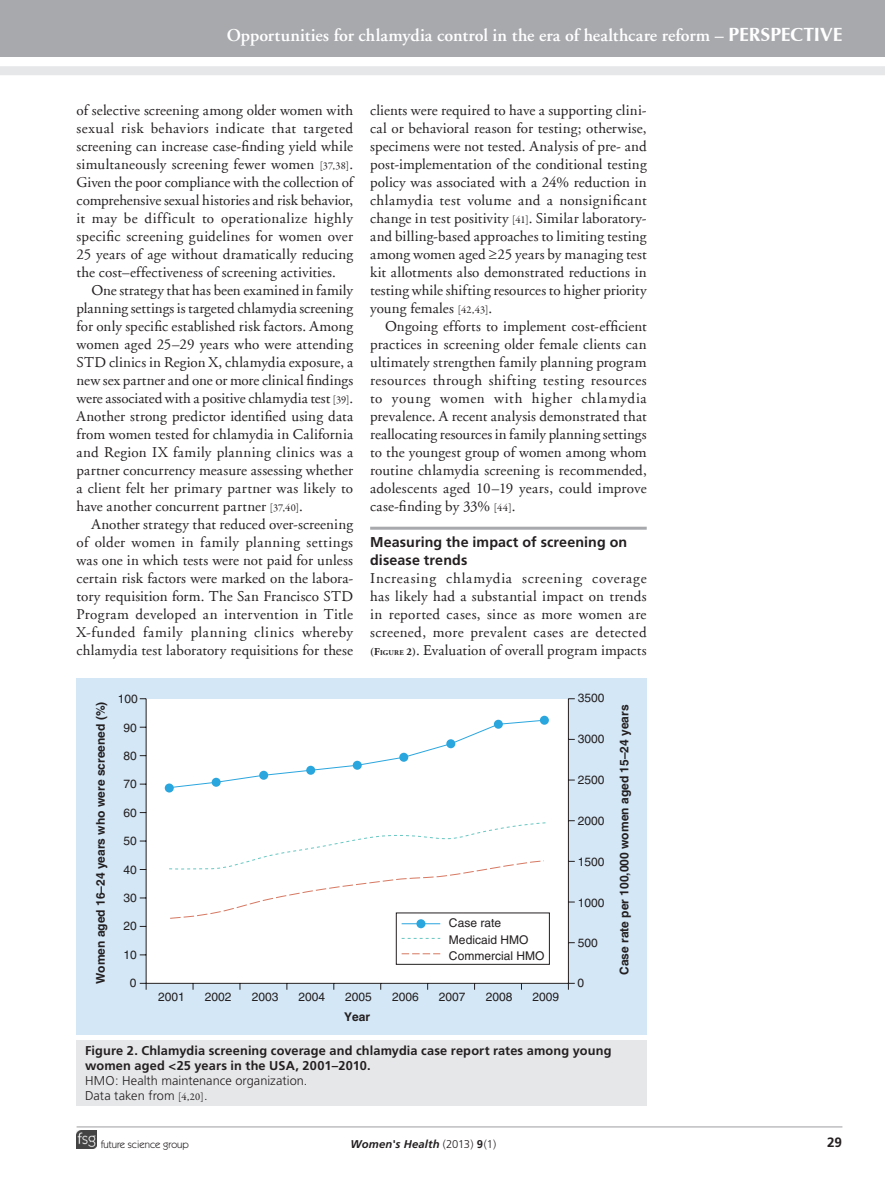
<style>
.page{position:relative;width:885px;height:1191px;background:#fff}
.page>*{position:absolute;margin:0;border:0;box-sizing:border-box;transform-origin:0 0}
.t1{font:600 18px "Adobe Garamond";color:#fff}
.bodyindent{font:15px/18px "Adobe Garamond";letter-spacing:.01em;color:#231f20;text-align:justify}
.bodyfirst{font:15px/18px "Adobe Garamond";letter-spacing:.01em;color:#231f20;text-align:justify}
.crosshead1{font:700 14.25px/18px "Frutiger";letter-spacing:.01em;color:#231f20}
.t2{font:700 13.5px "Frutiger";color:#231f20}
.figurecaption{font:700 12.75px/15px "Frutiger";letter-spacing:.01em;color:#231f20}
.t3{font:12px "Helvetica LT Std";color:#231f20}
.t4{font:700 12px "Helvetica LT Std";color:#231f20}
.t5{font:italic 700 11.25px "Frutiger";letter-spacing:.015em;color:#231f20}
.t6{font:10.5px "Itc Kabel";color:#231f20}
.s1{font-family:"Iris UPC Bold";font-weight:400;font-size:30px}
.s2{font-family:"Garamond Premr Pro";font-size:10.5px}
.s3{font-weight:700;font-size:10.5px}
.s4{font-weight:700;font-size:7.35px}
.s5{font-weight:300}
.s6{font-family:"Garamond Premr Pro";font-weight:400;font-size:10.5px}
.s7{font-weight:300;font-style:normal}
.s8{font-style:normal}
</style>
<div class="page">
<hr style="left:77px;top:1126px;width:765px;height:1px;background:#a8a9ad">
<div style="left:0;top:0;width:884px;height:57px;background:#a8a9ad"></div>
<div style="left:0;top:66px;width:884px;height:9px;background:#e6e7e9"></div>
<img style="left:77px;top:1130px;width:19px;height:18px">
<hr style="left:370px;top:527px;width:276px;height:3px;background:#a8a9ad">
<div style="left:77px;top:677px;width:569px;height:357px;background:#d4e7f6"></div>
<div style="left:146px;top:698px;width:422px;height:285px;background:#fff"></div>
<hr style="left:146px;top:983px;width:422px;height:1px;background:#231f20">
<hr style="left:146px;top:698px;width:1px;height:285px;background:#231f20">
<hr style="left:568px;top:698px;width:1px;height:285px;background:#231f20">
<svg style="left:140px;top:983px;width:7px;height:6px"></svg>
<div style="left:165px;top:783px;width:9px;height:9px;background:#2aa6de;border-radius:50%"></div>
<div style="left:416px;top:919px;width:9px;height:9px;background:#2aa6de;border-radius:50%"></div>
<svg style="left:540px;top:715px;width:9px;height:9px"></svg>
<svg style="left:167px;top:719px;width:378px;height:69px"></svg>
<svg style="left:169px;top:822px;width:377px;height:97px"></svg>
<hr style="left:401px;top:923px;width:39px;height:1px;background:#2aa6de">
<svg style="left:401px;top:938px;width:39px;height:1px"></svg>
<svg style="left:401px;top:953px;width:39px;height:1px"></svg>
<div style="left:77px;top:1040px;width:569px;height:66px;background:#e6e7e9"></div>
<p class="t1" style="left:227px;top:26px;width:617px">Opportunities for chlamydia control in the era of healthcare reform – <span class="s1">PERSPECTIVE</span></p>
<p class="bodyfirst" style="left:77px;top:101px;width:278px">of selective screening among older women with sexual risk behaviors indicate that targeted screening can increase case-finding yield while simultaneously screening fewer women <span class="s2">[37,38]</span>.<br>Given the poor compliance with the collection of comprehensive sexual histories and risk behavior, it may be difficult to operationalize highly specific screening guidelines for women over 25 years of age without dramatically reducing the cost–effectiveness of screening activities.</p>
<p class="bodyindent" style="left:77px;top:281px;width:278px;text-indent:15px">One strategy that has been examined in family planning settings is targeted chlamydia screening for only specific established risk factors. Among women aged 25–29 years who were attending STD clinics in Region X, chlamydia exposure, a new sex partner and one or more clinical findings were associated with a positive chlamydia test <span class="s2">[39]</span>.<br>Another strong predictor identified using data from women tested for chlamydia in California and Region IX family planning clinics was a partner concurrency measure assessing whether a client felt her primary partner was likely to have another concurrent partner <span class="s2">[37,40]</span>.</p>
<p class="bodyindent" style="left:77px;top:515px;width:278px;text-indent:15px">Another strategy that reduced over-screening of older women in family planning settings was one in which tests were not paid for unless certain risk factors were marked on the labora&shy;tory requisition form. The San Francisco STD Program developed an intervention in Title X-funded family planning clinics whereby chlamydia test laboratory requisitions for these</p>
<p class="bodyindent" style="left:370px;top:101px;width:278px">clients were required to have a supporting clini&shy;cal or behavioral reason for testing; otherwise, specimens were not tested. Analysis of pre- and post-implementation of the conditional testing policy was associated with a 24% reduction in chlamydia test volume and a nonsignificant change in test positivity <span class="s2">[41]</span>. Similar laboratory&shy;and billing-based approaches to limiting testing among women aged ≥25 years by managing test kit allotments also demonstrated reductions in testing while shifting resources to higher priority young females <span class="s2">[42,43]</span>.</p>
<p class="bodyindent" style="left:370px;top:317px;width:278px;text-indent:15px">Ongoing efforts to implement cost-efficient practices in screening older female clients can ultimately strengthen family planning program resources through shifting testing resources to young women with higher chlamydia prevalence. A recent analysis demonstrated that reallocating resources in family planning settings to the youngest group of women among whom routine chlamydia screening is recommended, adolescents aged 10–19 years, could improve case-finding by 33% <span class="s2">[44]</span>.</p>
<p class="crosshead1" style="left:370px;top:533px;width:258px">Measuring the impact of screening on disease trends</p>
<p class="bodyfirst" style="left:370px;top:569px;width:278px">Increasing chlamydia screening coverage has likely had a substantial impact on trends in reported cases, since as more women are screened, more prevalent cases are detected <span class="s3">(F</span><span class="s4">IGURE</span> <span class="s3">2)</span>. Evaluation of overall program impacts</p>
<p class="t3" style="left:578px;top:691px;width:28px">3500</p>
<p class="t3" style="left:118px;top:692px;width:22px">100</p>
<p class="t4" style="left:93px;top:984px;width:284px;rotate:-90deg">Women aged 16–24 years who were screened (%)</p>
<p class="t4" style="left:617px;top:975px;width:272px;rotate:-90deg">Case rate per 100,000 women aged 15–24 years</p>
<p class="t3" style="left:205px;top:989px;width:28px">2002</p>
<p class="t3" style="left:252px;top:989px;width:28px">2003</p>
<p class="t3" style="left:298px;top:989px;width:28px">2004</p>
<p class="t3" style="left:345px;top:989px;width:28px">2005</p>
<p class="t3" style="left:392px;top:989px;width:28px">2006</p>
<p class="t3" style="left:439px;top:989px;width:28px">2007</p>
<p class="t3" style="left:485px;top:989px;width:28px">2008</p>
<p class="t3" style="left:532px;top:989px;width:28px">2009</p>
<p class="t3" style="left:123px;top:720px;width:15px">90</p>
<p class="t3" style="left:578px;top:732px;width:28px">3000</p>
<p class="t3" style="left:123px;top:748px;width:15px">80</p>
<p class="t3" style="left:578px;top:773px;width:28px">2500</p>
<p class="t3" style="left:123px;top:777px;width:15px">70</p>
<p class="t3" style="left:123px;top:805px;width:15px">60</p>
<p class="t3" style="left:578px;top:813px;width:28px">2000</p>
<p class="t3" style="left:123px;top:834px;width:15px">50</p>
<p class="t3" style="left:578px;top:854px;width:28px">1500</p>
<p class="t3" style="left:123px;top:862px;width:15px">40</p>
<p class="t3" style="left:123px;top:891px;width:15px">30</p>
<p class="t3" style="left:578px;top:895px;width:28px">1000</p>
<p class="t3" style="left:449px;top:916px;width:54px">Case rate</p>
<p class="t3" style="left:449px;top:948px;width:97px">Commercial HMO</p>
<p class="t3" style="left:123px;top:919px;width:15px">20</p>
<p class="t3" style="left:449px;top:932px;width:81px">Medicaid HMO</p>
<p class="t3" style="left:578px;top:936px;width:22px">500</p>
<p class="t3" style="left:123px;top:947px;width:15px">10</p>
<p class="t3" style="left:577px;top:975px;width:8px">0</p>
<p class="t3" style="left:130px;top:976px;width:8px">0</p>
<p class="t3" style="left:158px;top:989px;width:28px">2001</p>
<p class="t4" style="left:344px;top:1009px;width:28px">Year</p>
<p class="figurecaption" style="left:85px;top:1042px;width:528px">Figure 2. Chlamydia screening coverage and chlamydia case report rates among young women aged &lt;25 years in the USA, 2001–2010.<br><span class="s5">HMO: Health maintenance organization.<br>Data taken from</span> <span class="s6">[4,20]</span><span class="s5">.</span></p>
<p class="t6" style="left:101px;top:1138px;width:90px">future science group</p>
<p class="t5" style="left:350px;top:1137px;width:147px">Women's Health <span class="s7">(2013)</span> <span class="s8">9</span><span class="s7">(1)</span></p>
<p class="t2" style="left:827px;top:1134px;width:17px">29</p>
</div>
